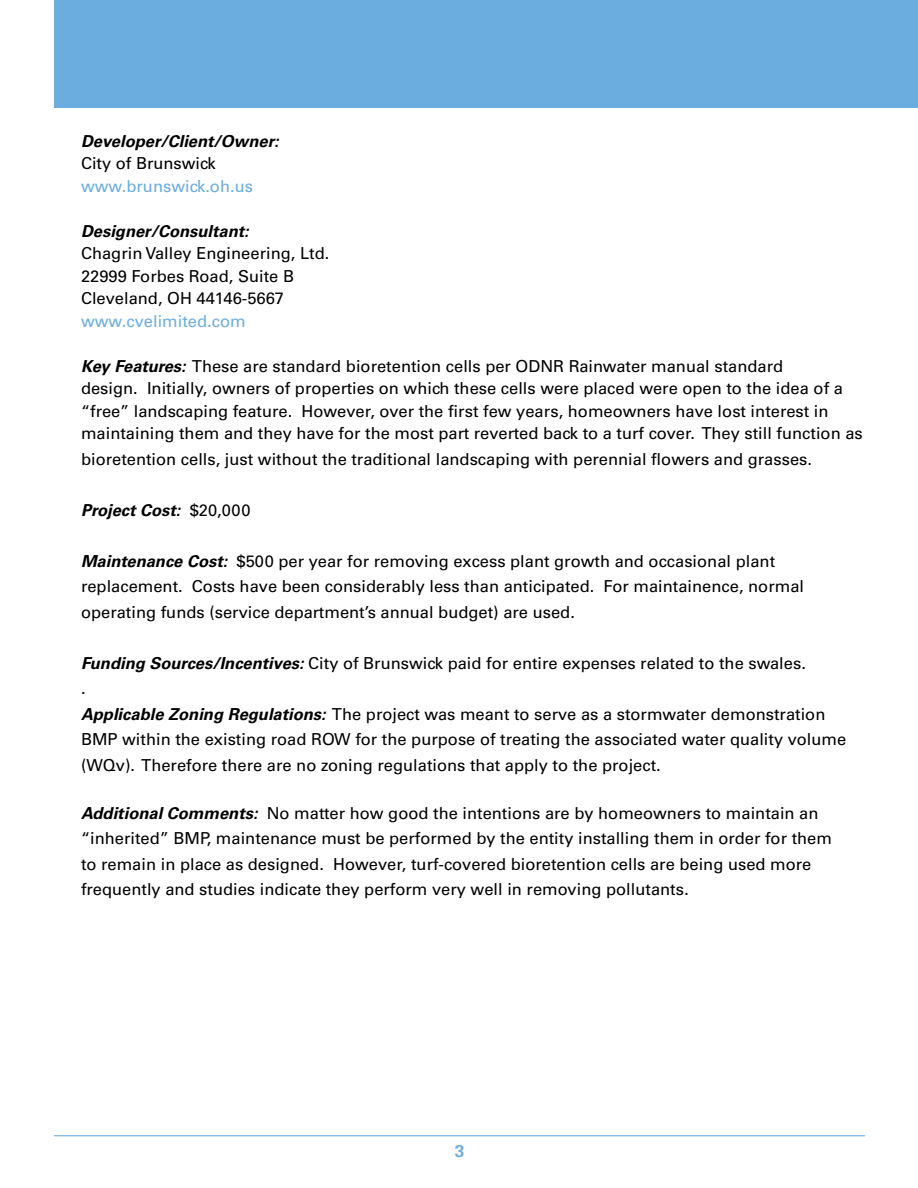
<style>
.page{position:relative;width:918px;height:1188px;background:#fff}
.page>*{position:absolute;margin:0;border:0;box-sizing:border-box;transform-origin:0 0}
.t1{font:700 18px "Serifa Std";color:#6caddf}
.t2{font:16.5px/25.5px "Univers LT Std";color:#000}
.t3{font:italic 700 16.5px "Univers LT Std";color:#000}
.t4{font:16.5px "Univers LT Std";color:#6caddf}
.s1{font-weight:700;font-style:italic}
.s2{font-weight:400;font-style:normal}
.s3{font-family:"Calibri";font-size:19.5px}
</style>
<div class="page">
<hr style="left:54px;top:1135px;width:811px;height:1px;background:#6caddf">
<div style="left:54px;top:0;width:864px;height:108px;background:#6caddf"></div>
<p class="t3" style="left:81px;top:131px;width:199px">Developer/Client/Owner:</p>
<p class="t2" style="left:81px;top:151px;width:136px">City of Brunswick</p>
<p class="t4" style="left:81px;top:176px;width:174px">www.brunswick.oh.us</p>
<p class="t3" style="left:81px;top:221px;width:169px">Designer/Consultant:</p>
<p class="t2" style="left:81px;top:242px;width:250px;line-height:22.5px">Chagrin Valley Engineering, Ltd.<br>22999 Forbes Road, Suite B<br>Cleveland, OH 44146-5667</p>
<p class="t4" style="left:81px;top:311px;width:166px">www.cvelimited.com</p>
<p class="t2" style="left:81px;top:355px;width:783px;line-height:22.5px"><span class="s1">Key Features:</span> These are standard bioretention cells per ODNR Rainwater manual standard<br>design. Initially, owners of properties on which these cells were placed were open to the idea of a “free” landscaping feature. However, over the first few years, homeowners have lost interest in maintaining them and they have for the most part reverted back to a turf cover. They still function as</p>
<p class="t2" style="left:81px;top:446px;width:733px">bioretention cells, just without the traditional landscaping with perennial flowers and grasses.</p>
<p class="t3" style="left:81px;top:501px;width:171px">Project Cost: <span class="s2">$20,000</span></p>
<p class="t2" style="left:81px;top:548px;width:725px"><span class="s1">Maintenance Cost:</span> $500 per year for removing excess plant growth and occasional plant replacement. Costs have been considerably less than anticipated. For maintainence, normal operating funds (service department’s annual budget) are used.</p>
<p class="t2" style="left:81px;top:650px;width:767px"><span class="s1">Funding Sources/Incentives:</span> City of Brunswick paid for entire expenses related to the swales.<br>.<br><span class="s1">Applicable Zoning Regulations:</span> The project was meant to serve as a stormwater demonstration BMP within the existing road ROW for the purpose of treating the associated water quality volume (WQv). Therefore there are no zoning regulations that apply to the project.</p>
<p class="t2" style="left:81px;top:800px;width:753px"><span class="s1">Additional Comments:</span> No matter how good the intentions are by homeowners to maintain an “inherited” BMP, maintenance must be performed by the entity installing them in order for them to remain in place as designed. However, turf-covered bioretention cells are being used more frequently and studies indicate they perform very well in removing pollutants<span class="s3">.</span></p>
<p class="t1" style="left:455px;top:1140px;width:12px">3</p>
</div>
